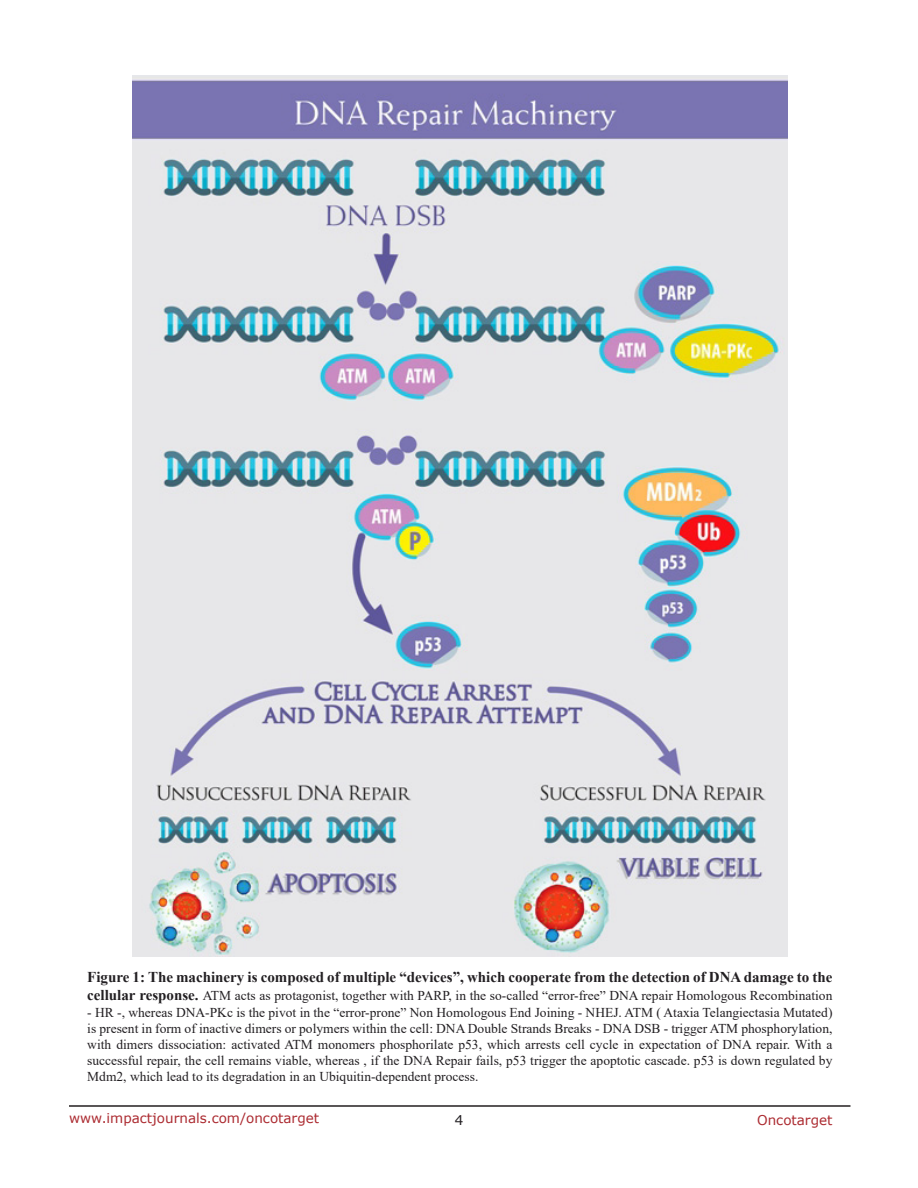
<style>
.page{position:relative;width:918px;height:1188px;background:#fff}
.page>*{position:absolute;margin:0;border:0;box-sizing:border-box;transform-origin:0 0}
.FigureText{font:700 15px "Times New Roman";color:#221f22}
.FigureText-2{font:13.5px/16.2px "Times New Roman";color:#221f22;text-align:justify}
.t1{font:13.5px "Verdana";color:#ac2b31}
.t2{font:13.5px "Verdana";color:#221f22}
.s1{font-weight:700;font-size:15px}
</style>
<div class="page">
<hr style="left:69px;top:1105px;width:781px;height:2px;background:#231f20">
<img style="left:133px;top:76px;width:654px;height:881px">
<p class="FigureText" style="left:87px;top:967px;width:747px">Figure 1: The machinery is composed of multiple “devices”, which cooperate from the detection of DNA damage to the</p>
<p class="FigureText-2" style="left:87px;top:987px;width:747px"><span class="s1">cellular response.</span> ATM acts as protagonist, together with PARP, in the so-called “error-free” DNA repair Homologous Recombination</p>
<p class="FigureText-2" style="left:87px;top:1004px;width:747px">- HR -, whereas DNA-PKc is the pivot in the “error-prone” Non Homologous End Joining - NHEJ. ATM ( Ataxia Telangiectasia Mutated) is present in form of inactive dimers or polymers within the cell: DNA Double Strands Breaks - DNA DSB - trigger ATM phosphorylation, with dimers dissociation: activated ATM monomers phosphorilate p53, which arrests cell cycle in expectation of DNA repair. With a successful repair, the cell remains viable, whereas , if the DNA Repair fails, p53 trigger the apoptotic cascade. p53 is down regulated by Mdm2, which lead to its degradation in an Ubiquitin-dependent process.</p>
<p class="t1" style="left:69px;top:1109px;width:252px">www.impactjournals.com/oncotarget</p>
<p class="t2" style="left:455px;top:1111px;width:10px">4</p>
<p class="t1" style="left:757px;top:1111px;width:77px">Oncotarget</p>
</div>
